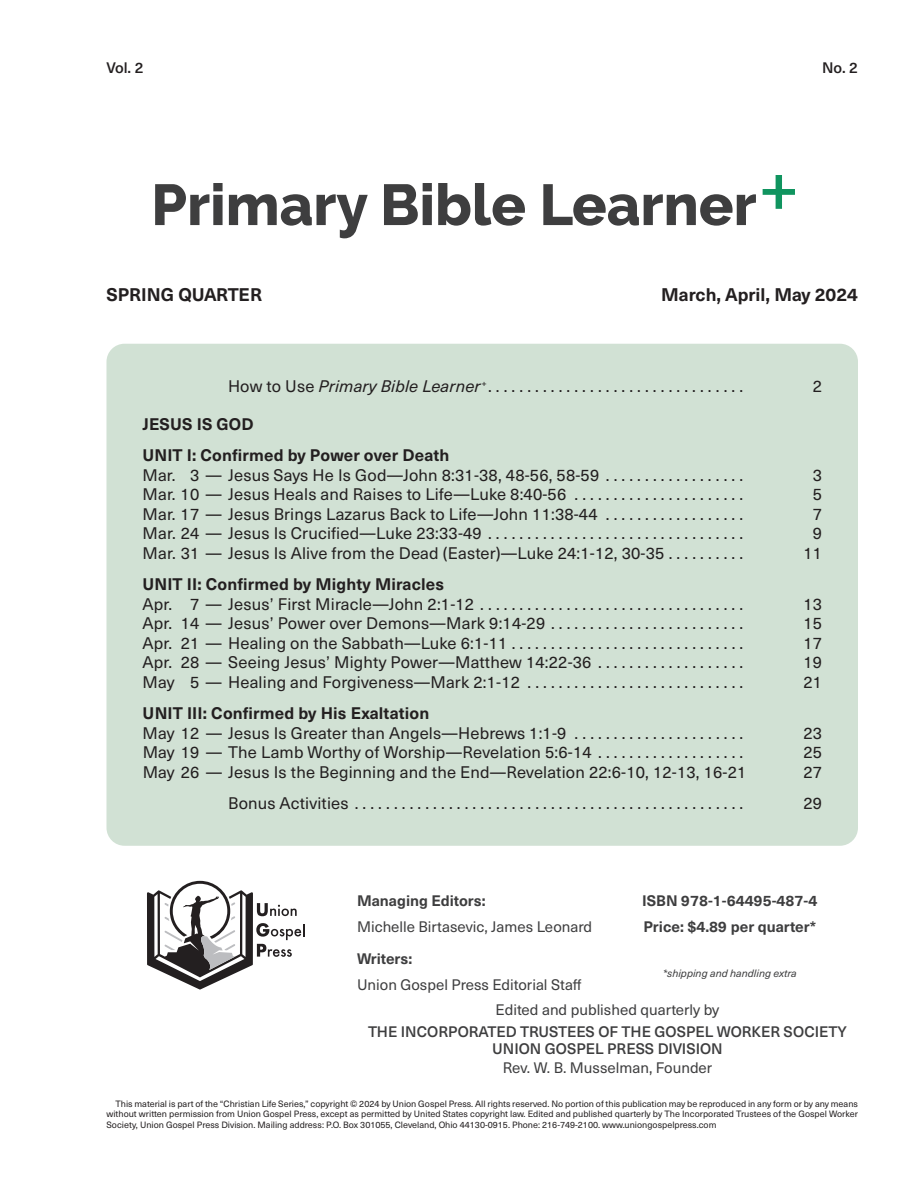
<style>
.page{position:relative;width:918px;height:1188px;background:#fff}
.page>*{position:absolute;margin:0;border:0;box-sizing:border-box;transform-origin:0 0}
.t1{font:800 57.6px "Raleway";color:#3e3e3f}
.t2{font:700 18px "Neue Haas Unica W1 G";color:#231f20}
.t3{font:16.5px/19.5px "Neue Haas Unica W1 G";letter-spacing:.01em;color:#231f20}
.t4{font:700 16.5px/31.5px "Neue Haas Unica W1 G";letter-spacing:.01em;color:#231f20}
.t5{font:15px/26px "Neue Haas Unica W1 G";color:#3e3e3f}
.t6{font:500 15px/22.5px "Neue Haas Unica W1 G";color:#3e3e3f;text-align:center}
.t7{font:700 15px/25.5px "Neue Haas Unica W1 G";color:#3e3e3f}
.t8{font:500 15px "Neue Haas Unica W1 G";color:#231f20}
.t9{font:italic 10.5px "Neue Haas Unica W1 G";color:#3e3e3f}
.t10{font:9px/10.5px "Neue Haas Unica W1 G";color:#231f20;text-align:justify}
.s1{font-weight:400;font-size:103.65px;color:#10945f}
.s2{font-style:italic}
.s3{font-weight:700}
.s4{font-weight:400}
.s5{font-weight:500}
</style>
<div class="page">
<div style="left:106px;top:344px;width:752px;height:502px;background:#d1e1d4;border-radius:18px"></div>
<svg style="left:147px;top:881px;width:158px;height:109px"></svg>
<p class="t8" style="left:106px;top:56px;width:38px">Vol. 2</p>
<p class="t8" style="left:822px;top:56px;width:37px">No. 2</p>
<p class="t1" style="left:151px;top:172px;width:651px">Primary Bible Learner<span class="s1">+</span></p>
<p class="t2" style="left:106px;top:281px;width:157px">SPRING QUARTER</p>
<p class="t2" style="left:661px;top:281px;width:198px">March, April, May 2024</p>
<p class="t3" style="left:228px;top:376px;width:517px">How to Use <span class="s2">Primary Bible Learner</span><sup>+</sup> .................................</p>
<p class="t3" style="left:813px;top:376px;width:11px">2</p>
<p class="t4" style="left:142px;top:407px;width:308px">JESUS IS GOD<br>UNIT I: Confirmed by Power over Death</p>
<p class="t3" style="left:142px;top:464px;width:602px">Mar. 3 — Jesus Says He Is God—John 8:31-38, 48-56, 58-59 . . . . . . . . . . . . . . . . . .</p>
<p class="t3" style="left:813px;top:464px;width:11px">3</p>
<p class="t3" style="left:143px;top:484px;width:602px">Mar. 10 — Jesus Heals and Raises to Life—Luke 8:40-56 . . . . . . . . . . . . . . . . . . . . . .</p>
<p class="t3" style="left:813px;top:484px;width:11px">5</p>
<p class="t3" style="left:143px;top:503px;width:602px">Mar. 17 — Jesus Brings Lazarus Back to Life—John 11:38-44 . . . . . . . . . . . . . . . . . .</p>
<p class="t3" style="left:813px;top:503px;width:11px">7</p>
<p class="t3" style="left:143px;top:523px;width:602px">Mar.24 — Jesus Is Crucified—Luke 23:33-49 .................................</p>
<p class="t3" style="left:813px;top:523px;width:11px">9</p>
<p class="t3" style="left:143px;top:542px;width:602px">Mar. 31 — Jesus Is Alive from the Dead (Easter)—Luke 24:1-12, 30-35 . . . . . . . . . .</p>
<p class="t3" style="left:803px;top:542px;width:20px">11</p>
<p class="t3" style="left:143px;top:574px;width:602px"><span class="s3">UNIT II: Confirmed by Mighty Miracles<br></span>Apr. 7 — Jesus’ First Miracle—John 2:1-12 ..................................</p>
<p class="t3" style="left:803px;top:593px;width:20px">13</p>
<p class="t3" style="left:143px;top:613px;width:602px">Apr. 14 — Jesus’ Power over Demons—Mark 9:14-29 . . . . . . . . . . . . . . . . . . . . . . . . .</p>
<p class="t3" style="left:803px;top:613px;width:20px">15</p>
<p class="t3" style="left:143px;top:632px;width:602px">Apr. 21 — Healing on the Sabbath—Luke 6:1-11 ..............................</p>
<p class="t3" style="left:803px;top:632px;width:20px">17</p>
<p class="t3" style="left:143px;top:652px;width:602px">Apr. 28 — Seeing Jesus’ Mighty Power—Matthew 14:22-36 . . . . . . . . . . . . . . . . . . .</p>
<p class="t3" style="left:803px;top:652px;width:20px">19</p>
<p class="t3" style="left:143px;top:671px;width:602px">May 5 — Healing and Forgiveness—Mark 2:1-12 . . . . . . . . . . . . . . . . . . . . . . . . . . . .</p>
<p class="t3" style="left:803px;top:671px;width:20px">21</p>
<p class="t3" style="left:143px;top:703px;width:602px"><span class="s3">UNIT III: Confirmed by His Exaltation<br></span>May 12 — Jesus Is Greater than Angels—Hebrews 1:1-9 . . . . . . . . . . . . . . . . . . . . . .</p>
<p class="t3" style="left:803px;top:722px;width:20px">23</p>
<p class="t3" style="left:143px;top:742px;width:602px">May 19 — The Lamb Worthy of Worship—Revelation 5:6-14 . . . . . . . . . . . . . . . . . . .</p>
<p class="t3" style="left:803px;top:742px;width:20px">25</p>
<p class="t3" style="left:143px;top:761px;width:605px">May 26 — Jesus Is the Beginning and the End—Revelation 22:6-10, 12-13, 16-21</p>
<p class="t3" style="left:803px;top:761px;width:20px">27</p>
<p class="t3" style="left:228px;top:793px;width:517px">Bonus Activities ..................................................</p>
<p class="t3" style="left:803px;top:793px;width:20px">29</p>
<p class="t5" style="left:357px;top:887px;width:237px"><span class="s3">Managing Editors:<br></span>Michelle Birtasevic, James Leonard</p>
<p class="t5" style="left:357px;top:945px;width:226px"><span class="s3">Writers:<br></span>Union Gospel Press Editorial Staff</p>
<p class="t7" style="left:642px;top:887px;width:177px">ISBN 978-1-64495-487-4<br>Price: $4.89 per quarter*</p>
<p class="t9" style="left:663px;top:965px;width:136px">*shipping and handling extra</p>
<p class="t6" style="left:368px;top:997px;width:480px"><span class="s4">Edited and published quarterly by<br></span>THE INCORPORATED TRUSTEES OF THE GOSPEL WORKER SOCIETY</p>
<p class="t5" style="left:492px;top:1038px;width:232px;line-height:19.5px;text-align:center"><span class="s5">UNION GOSPEL PRESS DIVISION<br></span>Rev. W. B. Musselman, Founder</p>
<p class="t10" style="left:106px;top:1098px;width:753px;text-indent:9px">This material is part of the “Christian Life Series,” copyright © 2024 by Union Gospel Press. All rights reserved. No portion of this publication may be reproduced in any form or by any means without written permission from Union Gospel Press, except as permitted by United States copyright law. Edited and published quarterly by The Incorporated Trustees of the Gospel Worker Society, Union Gospel Press Division. Mailing address: P.O. Box 301055, Cleveland, Ohio 44130-0915. Phone: 216-749-2100. www.uniongospelpress.com</p>
</div>
